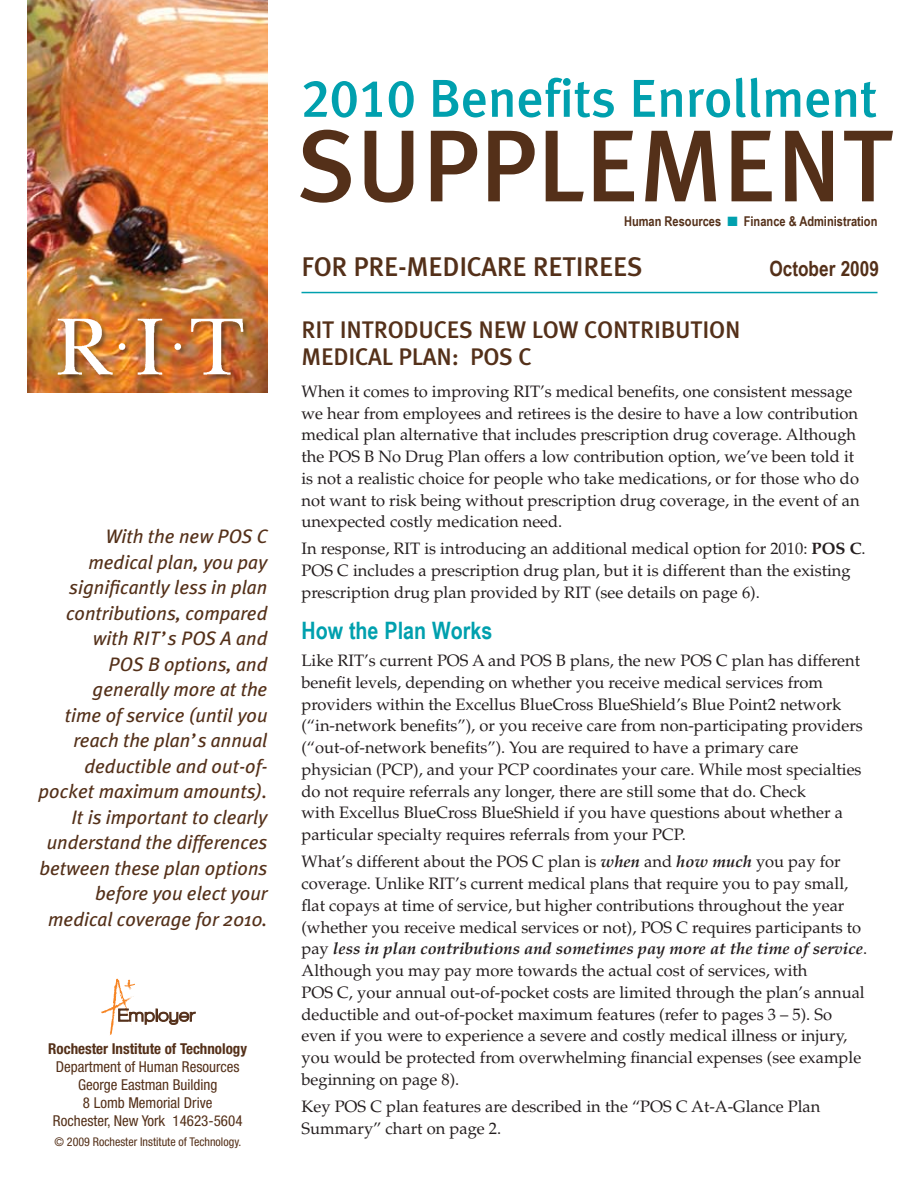
<style>
.page{position:relative;width:918px;height:1188px;background:#fff}
.page>*{position:absolute;margin:0;border:0;box-sizing:border-box;transform-origin:0 0}
.t1{font:500 102px "Meta Plus";color:#543019}
.t2{font:500 53.25px "Meta Plus";color:#00a0ae}
.t3{font:500 27px "Meta Plus";letter-spacing:-.01em;color:#543019}
.t4{font:500 24px "Meta Plus";letter-spacing:-.01em;color:#543019}
.t5{font:700 24px "Arial Narrow";color:#00a0ae}
.t6{font:700 21px "Arial Narrow";color:#543019}
.t7{font:italic 19.5px/25.5px "Meta Plus";color:#543019;text-align:right}
.t8{font:16.5px/21.8px "Palatino";color:#241e1f}
.t9{font:condensed 15px/18px "Helvetica Neue";color:#543019;text-align:center}
.t10{font:700 condensed 15px "Helvetica Neue";color:#543019}
.t11{font:700 13.5px "Arial Narrow";color:#543019}
.t12{font:condensed 12px "Helvetica Neue";color:#543019}
.s1{font-family:"Meta Plus Medium Caps";font-weight:400}
.s2{color:#00a0ae}
.s3{font-weight:700}
.s4{font-weight:700;font-style:italic}
</style>
<div class="page">
<img style="left:28px;top:0;width:239px;height:392px">
<div style="left:57px;top:318px;width:193px;height:64px;background:#241e1f;opacity:.5"></div>
<img style="left:57px;top:319px;width:186px;height:56px">
<hr style="left:302px;top:292px;width:576px;height:1px;background:#00a0ae">
<svg style="left:101px;top:979px;width:95px;height:56px"></svg>
<p class="t7" style="left:39px;top:524px;width:230px">With the new POS C medical plan, you pay significantly less in plan contributions, compared with RIT’s POS A and<br>POS B options, and generally more at the<br>time of service (until you reach the plan’s annual deductible and out-of&shy;pocket maximum amounts).<br>It is important to clearly understand the differences between these plan options before you elect your medical coverage for 2010.</p>
<p class="t10" style="left:48px;top:1040px;width:201px">Rochester Institute of Technology</p>
<p class="t9" style="left:53px;top:1058px;width:191px">Department of Human Resources<br>George Eastman Building<br>8 Lomb Memorial Drive<br>Rochester, New York 14623-5604</p>
<p class="t12" style="left:54px;top:1135px;width:189px">© 2009 Rochester Institute of Technology.</p>
<h2 class="t2" style="left:302px;top:67px;width:578px"><span class="s1">2010</span> BENEFITS ENROLLMENT</h2>
<h1 class="t1" style="left:297px;top:107px;width:598px">SUPPLEMENT</h1>
<p class="t11" style="left:624px;top:213px;width:255px">Human Resources <span class="s2">■</span> Finance &amp; Administration</p>
<h3 class="t3" style="left:302px;top:251px;width:343px">FOR PRE-MEDICARE RETIREES</h3>
<p class="t6" style="left:769px;top:257px;width:111px">October 2009</p>
<h3 class="t4" style="left:302px;top:316px;width:117px">RIT INTRODUCES</h3>
<h3 class="t4" style="left:478px;top:316px;width:259px">NEW LOW CONTRIBUTION</h3>
<h3 class="t4" style="left:302px;top:343px;width:14px">MEDICAL</h3>
<h3 class="t4" style="left:398px;top:343px;width:14px">PLAN</h3>
<h3 class="t4" style="left:452px;top:343px;width:80px">: POS C</h3>
<p class="t8" style="left:302px;top:381px;width:560px">When it comes to improving RIT’s medical benefits, one consistent message we hear from employees and retirees is the desire to have a low contribution medical plan alternative that includes prescription drug coverage. Although the POS B No Drug Plan offers a low contribution option, we’ve been told it is not a realistic choice for people who take medications, or for those who do not want to risk being without prescription drug coverage, in the event of an unexpected costly medication need.</p>
<p class="t8" style="left:302px;top:538px;width:566px">In response, RIT is introducing an additional medical option for 2010: <span class="s3">POS C</span>.<br>POS C includes a prescription drug plan, but it is different than the existing prescription drug plan provided by RIT (see details on page 6).</p>
<h3 class="t5" style="left:302px;top:617px;width:192px">How the Plan Works</h3>
<p class="t8" style="left:302px;top:650px;width:563px">Like RIT’s current POS A and POS B plans, the new POS C plan has different benefit levels, depending on whether you receive medical services from providers within the Excellus BlueCross BlueShield’s Blue Point2 network (“in-network benefits”), or you receive care from non-participating providers (“out-of-network benefits”). You are required to have a primary care physician (PCP), and your PCP coordinates your care. While most specialties do not require referrals any longer, there are still some that do. Check<br>with Excellus BlueCross BlueShield if you have questions about whether a particular specialty requires referrals from your PCP.</p>
<p class="t8" style="left:301px;top:851px;width:567px">What’s different about the POS C plan is <span class="s4">when</span> and <span class="s4">how much</span> you pay for coverage. Unlike RIT’s current medical plans that require you to pay small, flat copays at time of service, but higher contributions throughout the year (whether you receive medical services or not), POS C requires participants to pay <span class="s4">less in plan contributions and sometimes pay more at the time of service</span>.<br>Although you may pay more towards the actual cost of services, with<br>POS C, your annual out-of-pocket costs are limited through the plan’s annual deductible and out-of-pocket maximum features (refer to pages 3 – 5). So even if you were to experience a severe and costly medical illness or injury, you would be protected from overwhelming financial expenses (see example beginning on page 8).</p>
<p class="t8" style="left:301px;top:1096px;width:520px">Key POS C plan features are described in the “POS C At-A-Glance Plan<br>Summary” chart on page 2.</p>
</div>
